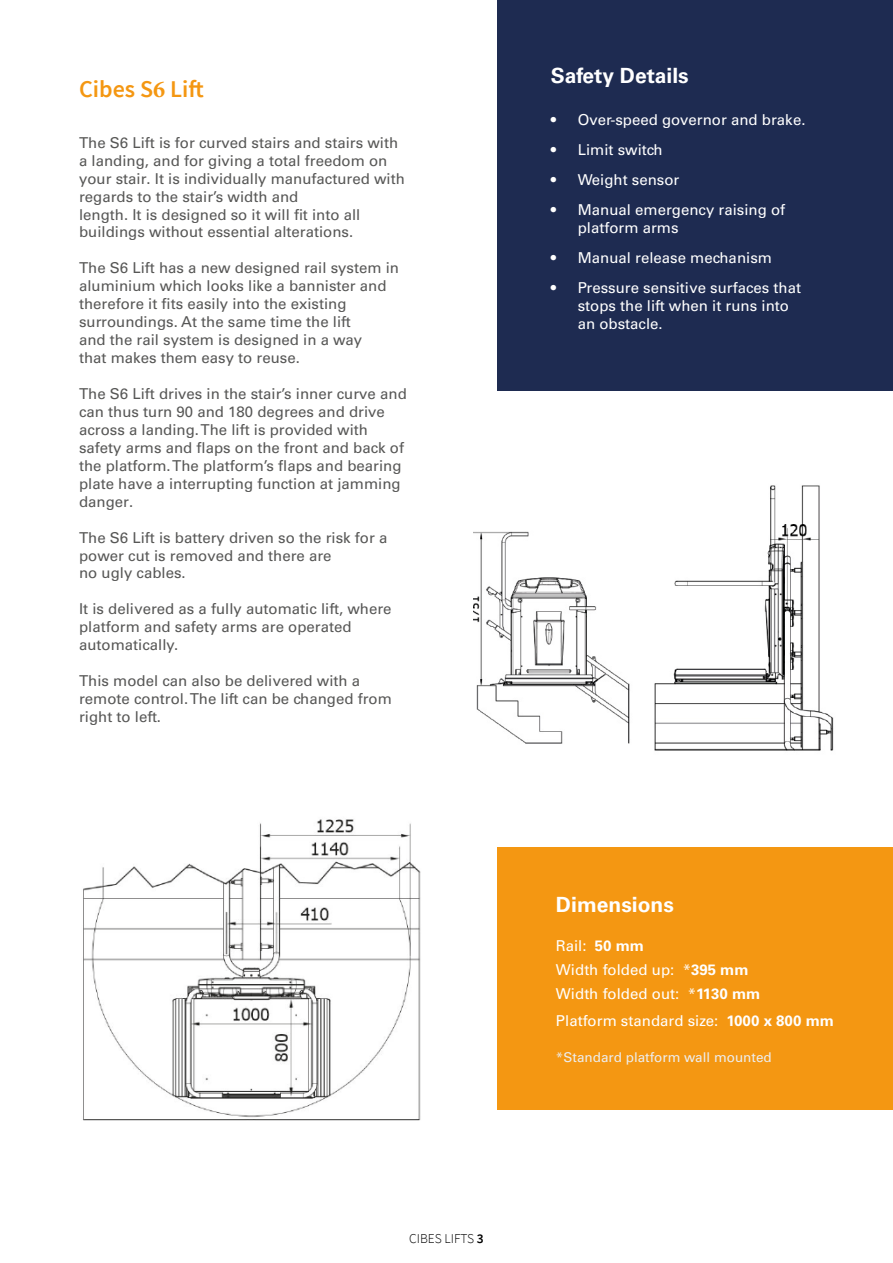
<style>
.page{position:relative;width:893px;height:1263px;background:#fff}
.page>*{position:absolute;margin:0;border:0;box-sizing:border-box;transform-origin:0 0}
.t1{font:600 24px "Source Sans Pro";color:#f49712}
.t2{font:700 21px "Univers LT Std";color:#fff}
.t3{font:15px/17.9px "Univers LT Std";color:#575756}
.t4{font:15px/18px "Univers LT Std";color:#fff}
.t5{font:13.5px "Univers LT Std";color:#ededed}
.t6{font:300 13.5px "Source Sans Pro";color:#000}
.s1{font-family:"Minion Pro";font-weight:700}
.s2{font-weight:600}
.s3{font-weight:700}
</style>
<div class="page">
<img style="left:474px;top:485px;width:360px;height:266px">
<img style="left:83px;top:819px;width:338px;height:302px">
<div style="left:497px;top:0;width:396px;height:390px;background:#1e2b51"></div>
<div style="left:497px;top:847px;width:396px;height:263px;background:#f49712"></div>
<h1 class="t1" style="left:79px;top:74px;width:126px">Cibes S<span class="s1">6</span> Lift</h1>
<p class="t3" style="left:79px;top:134px;width:327px">The S6 Lift is for curved stairs and stairs with a landing, and for giving a total freedom on your stair. It is individually manufactured with regards to the stair’s width and<br>length. It is designed so it will fit into all buildings without essential alterations.</p>
<p class="t3" style="left:79px;top:259px;width:322px">The S6 Lift has a new designed rail system in aluminium which looks like a bannister and therefore it fits easily into the existing surroundings. At the same time the lift<br>and the rail system is designed in a way<br>that makes them easy to reuse.</p>
<p class="t3" style="left:79px;top:385px;width:329px">The S6 Lift drives in the stair’s inner curve and can thus turn 90 and 180 degrees and drive across a landing. The lift is provided with safety arms and flaps on the front and back of the platform. The platform’s flaps and bearing plate have a interrupting function at jamming danger.</p>
<p class="t3" style="left:79px;top:528px;width:310px">The S6 Lift is battery driven so the risk for a power cut is removed and there are<br>no ugly cables.</p>
<p class="t3" style="left:79px;top:600px;width:314px">It is delivered as a fully automatic lift, where platform and safety arms are operated automatically.</p>
<p class="t3" style="left:79px;top:672px;width:314px">This model can also be delivered with a remote control. The lift can be changed from right to left.</p>
<h2 class="t2" style="left:551px;top:64px;width:140px">Safety Details</h2>
<p class="t4" style="left:551px;top:111px;width:256px">• Over-speed governor and brake.</p>
<p class="t4" style="left:551px;top:141px;width:114px">• Limit switch</p>
<p class="t4" style="left:551px;top:171px;width:130px">• Weight sensor</p>
<p class="t4" style="left:578px;top:201px;width:209px;text-indent:-27px">• Manual emergency raising of platform arms</p>
<p class="t4" style="left:551px;top:249px;width:223px">• Manual release mechanism</p>
<p class="t4" style="left:578px;top:279px;width:225px;text-indent:-27px">• Pressure sensitive surfaces that stops the lift when it runs into an obstacle.</p>
<p class="t6" style="left:409px;top:1231px;width:76px">CIBES LIFTS <span class="s2">3</span></p>
<h2 class="t2" style="left:556px;top:892px;width:119px">Dimensions</h2>
<p class="t4" style="left:556px;top:934px;width:206px;line-height:24px">Rail: <span class="s3">50 mm<br></span>Width folded up: *<span class="s3">395 mm<br></span>Width folded out: *<span class="s3">1130 mm</span></p>
<p class="t4" style="left:556px;top:1012px;width:280px">Platform standard size: <span class="s3">1000 x 800 mm</span></p>
<p class="t5" style="left:556px;top:1049px;width:217px">*Standard platform wall mounted</p>
</div>
